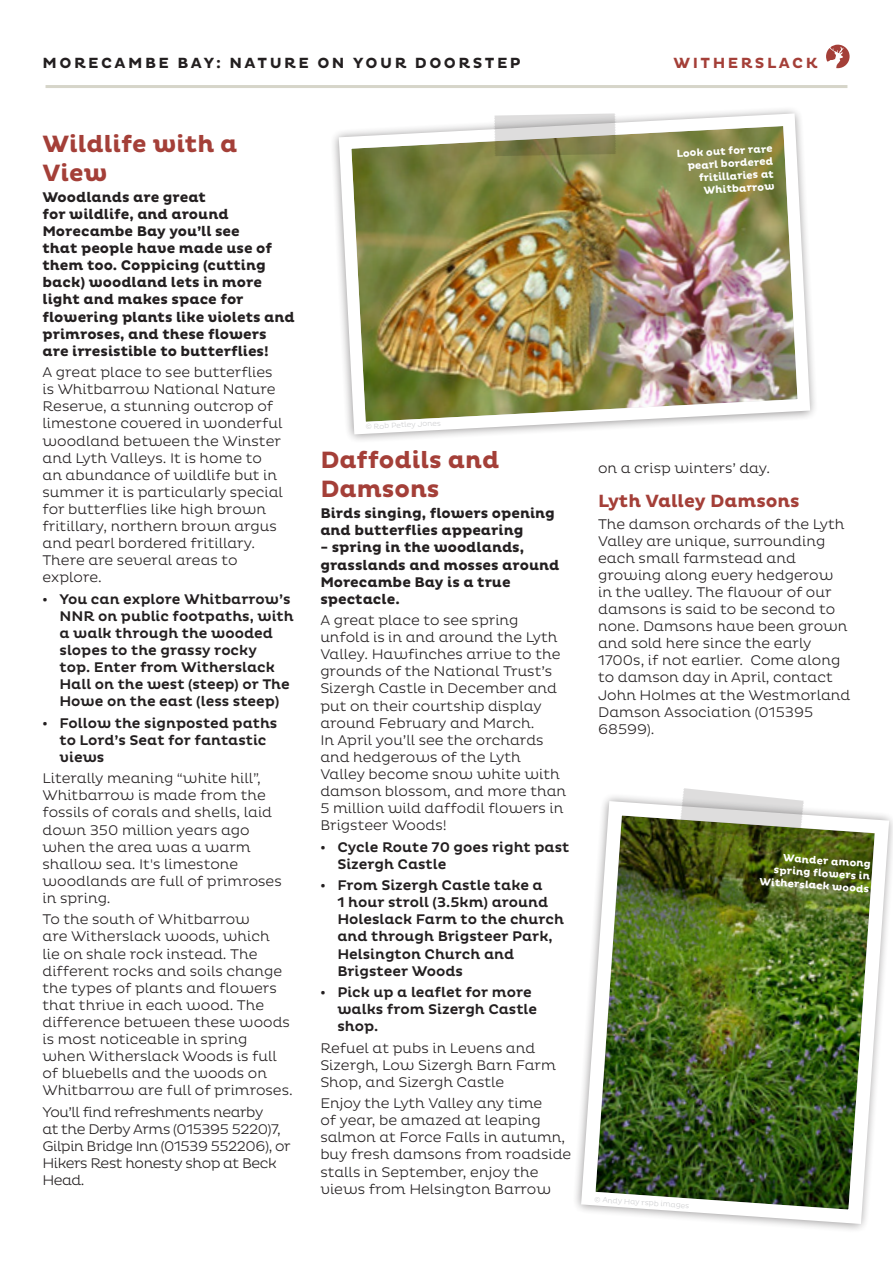
<style>
.page{position:relative;width:893px;height:1263px;background:#fff}
.page>*{position:absolute;margin:0;border:0;box-sizing:border-box;transform-origin:0 0}
.Subhead{font:700 24px/28.8px "Pluto";color:#a43f38}
.Subhead-2{font:700 18px "Pluto";color:#a43f38}
.t1{font:700 15px "Pluto";letter-spacing:.165em;color:#231f20}
.t2{font:700 15px "Pluto";letter-spacing:.165em;color:#a43f38}
.Body_Text{font:300 14.25px/17.1px "Pluto";color:#231f20}
.Bullet{font:500 14.25px/17.1px "Pluto";color:#231f20}
.Body_Text-2{font:700 14.25px/17.1px "Pluto";color:#231f20}
.Body_Text-3{font:300 14.25px/17.1px "Pluto";letter-spacing:-.03em;color:#231f20}
.Body_Text-4{font:700 10.5px/12.6px "Pluto";color:#fff;text-align:right}
.Body_Text-5{font:300 7.5px "Pluto";color:#cdced0}
</style>
<div class="page">
<svg style="left:826px;top:45px;width:24px;height:23px"></svg>
<hr style="left:46px;top:85px;width:801px;height:3px;background:#d6d5c9">
<img style="left:333px;top:109px;width:482px;height:331px">
<svg style="left:494px;top:113px;width:122px;height:43px;background:#b2b19c"></svg>
<img style="left:576px;top:796px;width:317px;height:434px">
<svg style="left:679px;top:788px;width:125px;height:53px;background:#afb49b"></svg>
<p class="t1" style="left:43px;top:55px;width:480px">MORECAMBE BAY: NATURE ON YOUR DOORSTEP</p>
<p class="t2" style="left:673px;top:55px;width:146px">WITHERSLACK</p>
<p class="Subhead" style="left:43px;top:130px;width:197px">Wildlife with a<br>View</p>
<p class="Body_Text-2" style="left:43px;top:189px;width:254px">Woodlands are great<br>for wildlife, and around<br>Morecambe Bay you’ll see<br>that people have made use of them too. Coppicing (cutting back) woodland lets in more light and makes space for flowering plants like violets and primroses, and these flowers are irresistible to butterflies!</p>
<p class="Body_Text" style="left:43px;top:364px;width:242px">A great place to see butterflies is Whitbarrow National Nature<br>Reserve, a stunning outcrop of limestone covered in wonderful woodland between the Winster and Lyth Valleys. It is home to an abundance of wildlife but in summer it is particularly special for butterflies like high brown fritillary, northern brown argus and pearl bordered fritillary.<br>There are several areas to explore.</p>
<p class="Bullet" style="left:60px;top:591px;width:236px;text-indent:-17px">• You can explore Whitbarrow’s<br>NNR on public footpaths, with a walk through the wooded slopes to the grassy rocky<br>top. Enter from Witherslack<br>Hall on the west (steep) or The<br>Howe on the east (less steep)</p>
<p class="Bullet" style="left:60px;top:715px;width:219px;text-indent:-17px">• Follow the signposted paths to Lord’s Seat for fantastic views</p>
<p class="Body_Text" style="left:43px;top:770px;width:241px">Literally meaning “white hill”,<br>Whitbarrow is made from the fossils of corals and shells, laid down 350 million years ago when the area was a warm shallow sea. It's limestone woodlands are full of primroses in spring.</p>
<p class="Body_Text" style="left:43px;top:911px;width:252px">To the south of Whitbarrow<br>are Witherslack woods, which<br>lie on shale rock instead. The different rocks and soils change the types of plants and flowers that thrive in each wood. The difference between these woods is most noticeable in spring when Witherslack Woods is full of bluebells and the woods on<br>Whitbarrow are full of primroses.</p>
<p class="Body_Text-3" style="left:43px;top:1103px;width:250px">You’ll find refreshments nearby<br>at the Derby Arms (015395 5220)7,<br>Gilpin Bridge Inn (01539 552206), or<br>Hikers Rest honesty shop at Beck<br>Head.</p>
<p class="Body_Text-4" style="left:676px;top:148px;width:98px;rotate:-3deg">Look out for rare pearl bordered fritillaries at<br>Whitbarrow</p>
<p class="Body_Text-5" style="left:365px;top:422px;width:77px;rotate:-3deg">© Rob Petley Jones</p>
<p class="Subhead" style="left:320px;top:446px;width:180px">Daffodils and<br>Damsons</p>
<p class="Body_Text-2" style="left:320px;top:505px;width:236px">Birds singing, flowers opening and butterflies appearing</p>
<p class="Body_Text-2" style="left:320px;top:539px;width:241px">- spring in the woodlands, grasslands and mosses around<br>Morecambe Bay is a true spectacle.</p>
<p class="Body_Text" style="left:320px;top:612px;width:247px">A great place to see spring unfold is in and around the Lyth<br>Valley. Hawfinches arrive to the grounds of the National Trust’s<br>Sizergh Castle in December and put on their courtship display around February and March.<br>In April you’ll see the orchards and hedgerows of the Lyth<br>Valley become snow white with damson blossom, and more than<br>5 million wild daffodil flowers in<br>Brigsteer Woods!</p>
<p class="Bullet" style="left:337px;top:839px;width:234px;text-indent:-17px">• Cycle Route 70 goes right past<br>Sizergh Castle</p>
<p class="Bullet" style="left:337px;top:877px;width:228px;text-indent:-17px">• From Sizergh Castle take a<br>1 hour stroll (3.5km) around<br>Holeslack Farm to the church and through Brigsteer Park,<br>Helsington Church and<br>Brigsteer Woods</p>
<p class="Bullet" style="left:337px;top:984px;width:201px;text-indent:-17px">• Pick up a leaflet for more walks from Sizergh Castle shop.</p>
<p class="Body_Text" style="left:320px;top:1039px;width:237px">Refuel at pubs in Levens and<br>Sizergh, Low Sizergh Barn Farm<br>Shop, and Sizergh Castle</p>
<p class="Body_Text" style="left:320px;top:1095px;width:253px">Enjoy the Lyth Valley any time<br>of year, be amazed at leaping salmon at Force Falls in autumn, buy fresh damsons from roadside stalls in September, enjoy the views from Helsington Barrow</p>
<p class="Body_Text" style="left:598px;top:459px;width:174px">on a crisp winters’ day.</p>
<p class="Subhead-2" style="left:598px;top:491px;width:203px">Lyth Valley Damsons</p>
<p class="Body_Text" style="left:598px;top:515px;width:254px">The damson orchards of the Lyth<br>Valley are unique, surrounding each small farmstead and growing along every hedgerow in the valley. The flavour of our damsons is said to be second to none. Damsons have been grown and sold here since the early<br>1700s, if not earlier. Come along to damson day in April, contact<br>John Holmes at the Westmorland<br>Damson Association (015395<br>68599).</p>
<p class="Body_Text-4" style="left:762px;top:850px;width:111px;rotate:4deg">Wander among spring flowers in<br>Witherslack woods</p>
<p class="Body_Text-5" style="left:595px;top:1195px;width:97px;rotate:4deg">© Andy Hay rspb images</p>
</div>
